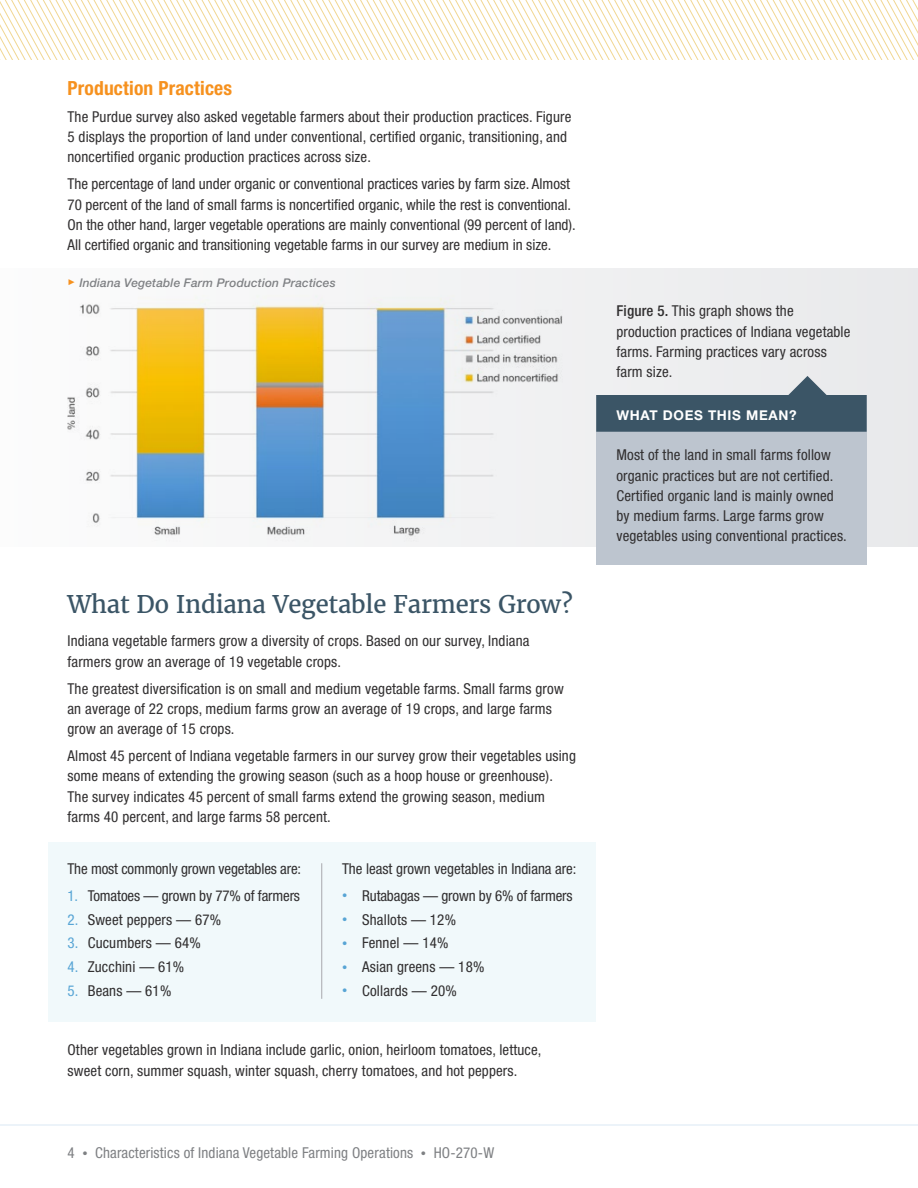
<style>
.page{position:relative;width:918px;height:1188px;background:#fff}
.page>*{position:absolute;margin:0;border:0;box-sizing:border-box;transform-origin:0 0}
.Subhead_1{font:24px "Merriweather";letter-spacing:-.01em;color:#3b5566}
.subhead_2{font:700 condensed 19.5px "Helvetica Neue LT Std";letter-spacing:.01em;color:#f6911e}
.Body_text{font:condensed 15px/20.2px "Helvetica Neue LT Std";letter-spacing:.01em;color:#312f30}
.Body_text-2{font:condensed 15px "Helvetica Neue LT Std";letter-spacing:-.01em;color:#312f30}
.t1{font:condensed 15px "Helvetica Neue LT Std";letter-spacing:.01em;color:#7e8083}
.Box_heading{font:700 13.5px "Helvetica Neue LT Std";letter-spacing:.05em;color:#fff}
.t2{font:italic 500 12px "Helvetica Neue LT Std";letter-spacing:.01em;color:#808285}
.s1{color:#58a5d5}
.s2{font-size:10.5px;color:#58a5d5}
.s3{font-size:10.5px}
.s4{font-weight:500}
</style>
<div class="page">
<svg style="left:0;top:0;width:918px;height:59px"></svg>
<hr style="left:0;top:1125px;width:918px;height:1px;background:#dae8f4">
<div style="left:0;top:268px;width:918px;height:278px;background:linear-gradient(to right,#fcfcfc,#e8e9eb)"></div>
<div style="left:49px;top:843px;width:547px;height:179px;background:#f1f9fb"></div>
<div style="left:596px;top:395px;width:271px;height:170px;background:#bdc5cf"></div>
<svg style="left:596px;top:376px;width:271px;height:56px"></svg>
<hr style="left:321px;top:863px;width:1px;height:136px;background:#a8a9ad">
<img style="left:68px;top:282px;width:508px;height:264px">
<p class="subhead_2" style="left:68px;top:76px;width:166px">Production Practices</p>
<p class="Body_text" style="left:68px;top:106px;width:505px">The Purdue survey also asked vegetable farmers about their production practices. Figure<br>5 displays the proportion of land under conventional, certified organic, transitioning, and noncertified organic production practices across size.</p>
<p class="Body_text" style="left:68px;top:174px;width:510px">The percentage of land under organic or conventional practices varies by farm size. Almost 70 percent of the land of small farms is noncertified organic, while the rest is conventional.<br>On the other hand, larger vegetable operations are mainly conventional (99 percent of land).<br>All certified organic and transitioning vegetable farms in our survey are medium in size.</p>
<p class="t2" style="left:68px;top:275px;width:270px"><sup>►</sup> Indiana Vegetable Farm Production Practices</p>
<p class="Subhead_1" style="left:68px;top:588px;width:507px">What Do Indiana Vegetable Farmers Grow?</p>
<p class="Body_text" style="left:68px;top:631px;width:463px">Indiana vegetable farmers grow a diversity of crops. Based on our survey, Indiana farmers grow an average of 19 vegetable crops.</p>
<p class="Body_text" style="left:68px;top:678px;width:498px">The greatest diversification is on small and medium vegetable farms. Small farms grow an average of 22 crops, medium farms grow an average of 19 crops, and large farms grow an average of 15 crops.</p>
<p class="Body_text" style="left:68px;top:745px;width:510px">Almost 45 percent of Indiana vegetable farmers in our survey grow their vegetables using some means of extending the growing season (such as a hoop house or greenhouse).<br>The survey indicates 45 percent of small farms extend the growing season, medium farms 40 percent, and large farms 58 percent.</p>
<p class="Body_text-2" style="left:68px;top:860px;width:235px">The most commonly grown vegetables are:</p>
<p class="Body_text-2" style="left:68px;top:887px;width:234px"><span class="s1">1.</span> Tomatoes — grown by 77% of farmers</p>
<p class="Body_text" style="left:68px;top:909px;width:155px"><span class="s1">2.</span> Sweet peppers — 67%</p>
<p class="Body_text" style="left:68px;top:933px;width:135px"><span class="s1">3.</span> Cucumbers — 64%</p>
<p class="Body_text" style="left:68px;top:957px;width:118px"><span class="s1">4.</span> Zucchini — 61%</p>
<p class="Body_text" style="left:68px;top:980px;width:105px"><span class="s1">5.</span> Beans — 61%</p>
<p class="Body_text" style="left:342px;top:858px;width:236px">The least grown vegetables in Indiana are:</p>
<p class="Body_text-2" style="left:342px;top:887px;width:232px"><span class="s2">•</span> Rutabagas — grown by 6% of farmers</p>
<p class="Body_text" style="left:342px;top:909px;width:116px"><span class="s2">•</span> Shallots — 12%</p>
<p class="Body_text" style="left:342px;top:933px;width:108px"><span class="s2">•</span> Fennel — 14%</p>
<p class="Body_text" style="left:342px;top:957px;width:144px"><span class="s2">•</span> Asian greens — 18%</p>
<p class="Body_text" style="left:342px;top:980px;width:116px"><span class="s2">•</span> Collards — 20%</p>
<p class="Body_text" style="left:68px;top:1040px;width:476px">Other vegetables grown in Indiana include garlic, onion, heirloom tomatoes, lettuce, sweet corn, summer squash, winter squash, cherry tomatoes, and hot peppers.</p>
<p class="t1" style="left:68px;top:1144px;width:428px">4 <span class="s3">•</span> Characteristics of Indiana Vegetable Farming Operations <span class="s3">•</span> HO-270-W</p>
<p class="Body_text" style="left:616px;top:301px;width:236px"><span class="s4">Figure 5.</span> This graph shows the production practices of Indiana vegetable farms. Farming practices vary across farm size.</p>
<p class="Box_heading" style="left:616px;top:407px;width:182px">WHAT DOES THIS MEAN?</p>
<p class="Body_text" style="left:616px;top:445px;width:232px">Most of the land in small farms follow organic practices but are not certified.<br>Certified organic land is mainly owned by medium farms. Large farms grow vegetables using conventional practices.</p>
</div>
